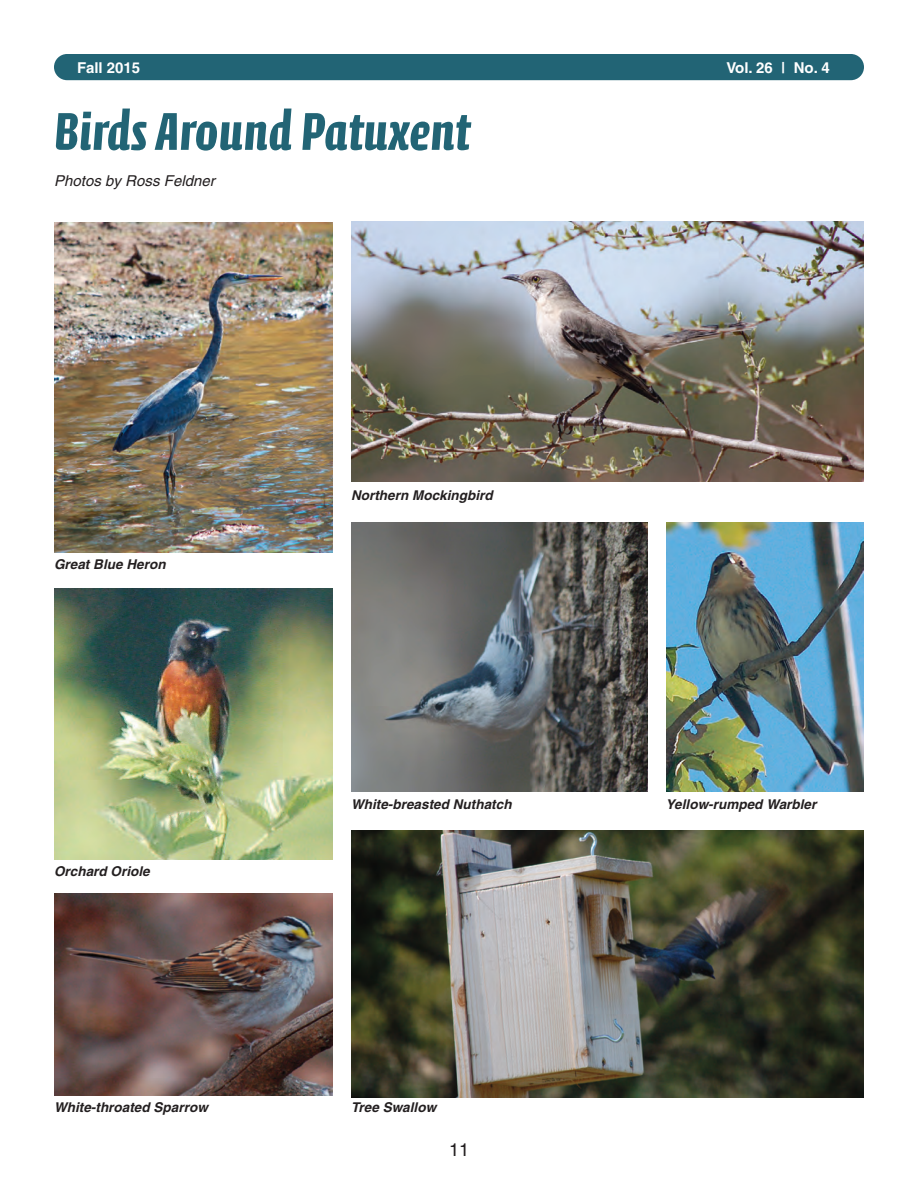
<style>
.page{position:relative;width:918px;height:1188px;background:#fff}
.page>*{position:absolute;margin:0;border:0;box-sizing:border-box;transform-origin:0 0}
.t1{font:700 54px "Calcite Pro";color:#226475}
.t2{font:18px "Helvetica";color:#231f20}
.t3{font:700 15px "Helvetica";color:#fff}
.t4{font:italic 15px "Helvetica";letter-spacing:.005em;color:#231f20}
.t5{font:italic 700 13.5px "Helvetica";letter-spacing:.005em;color:#231f20}
</style>
<div class="page">
<div style="left:54px;top:54px;width:810px;height:26px;background:#226475;border-radius:13px"></div>
<img style="left:54px;top:222px;width:279px;height:330px">
<img style="left:351px;top:522px;width:297px;height:270px">
<img style="left:351px;top:221px;width:513px;height:261px">
<img style="left:666px;top:522px;width:198px;height:270px">
<img style="left:54px;top:589px;width:279px;height:271px">
<img style="left:54px;top:893px;width:279px;height:203px">
<img style="left:351px;top:831px;width:513px;height:266px">
<p class="t3" style="left:77px;top:62px;width:64px">Fall 2015</p>
<p class="t3" style="left:727px;top:62px;width:105px">Vol. 26 | No. 4</p>
<h1 class="t1" style="left:54px;top:109px;width:418px">Birds Around Patuxent</h1>
<p class="t4" style="left:54px;top:175px;width:162px">Photos by Ross Feldner</p>
<p class="t5" style="left:54px;top:560px;width:113px">Great Blue Heron</p>
<p class="t5" style="left:54px;top:866px;width:97px">Orchard Oriole</p>
<p class="t5" style="left:54px;top:1103px;width:155px">White-throated Sparrow</p>
<p class="t5" style="left:351px;top:491px;width:143px">Northern Mockingbird</p>
<p class="t5" style="left:351px;top:800px;width:162px">White-breasted Nuthatch</p>
<p class="t5" style="left:351px;top:1103px;width:87px">Tree Swallow</p>
<h2 class="t2" style="left:449px;top:1143px;width:21px">11</h2>
<p class="t5" style="left:666px;top:800px;width:152px">Yellow-rumped Warbler</p>
</div>
